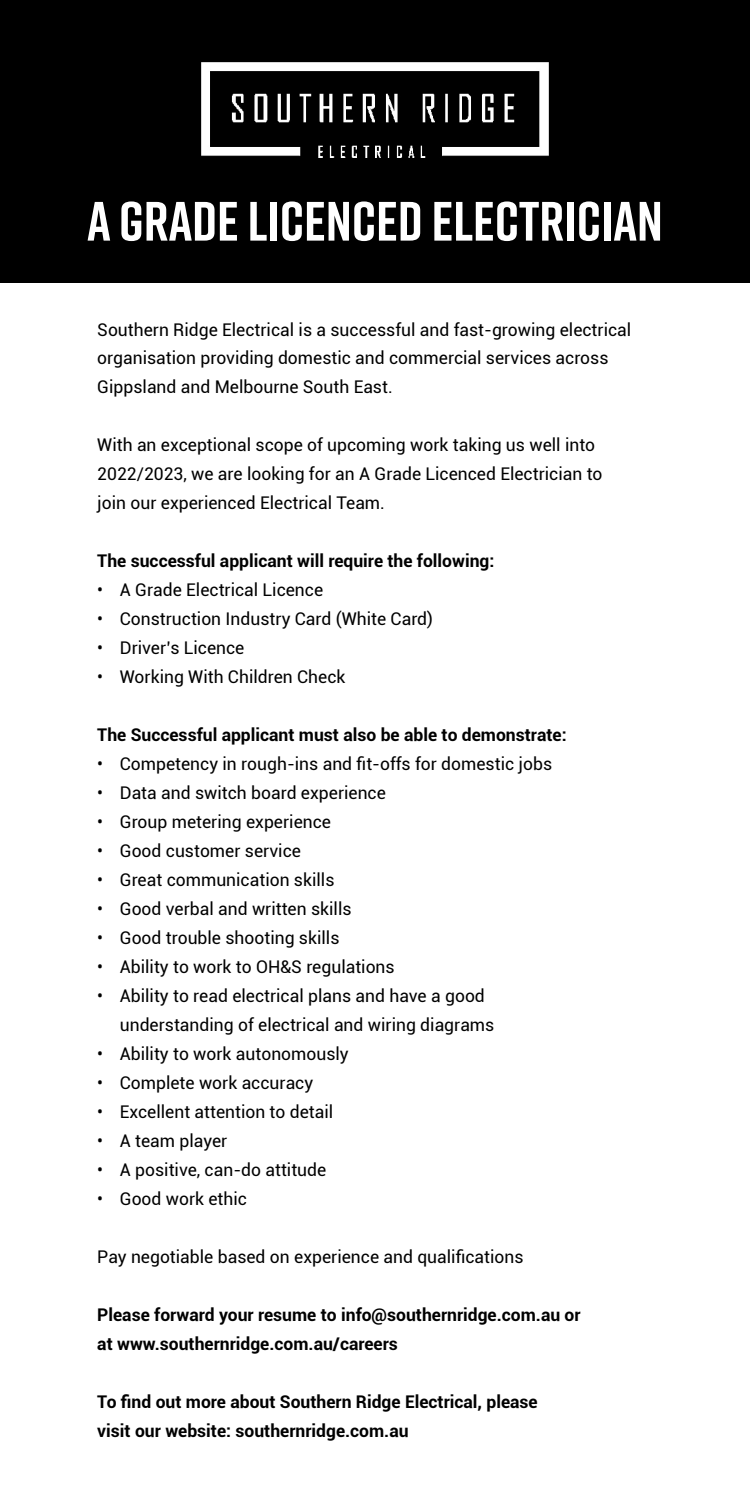
<style>
.page{position:relative;width:750px;height:1500px;background:#fff}
.page>*{position:absolute;margin:0;border:0;box-sizing:border-box;transform-origin:0 0}
.t1{font:700 55.25px "Rift";color:#fff}
.t2{font:17.5px/29px "Roboto";color:#000}
.t3{font:700 17.5px/29px "Roboto";color:#000}
</style>
<div class="page">
<div style="left:0;top:0;width:750px;height:282px;background:#000"></div>
<img style="left:202px;top:62px;width:346px;height:95px">
<h1 class="t1" style="left:87px;top:182px;width:577px">A GRADE LICENCED ELECTRICIAN</h1>
<p class="t2" style="left:97px;top:314px;width:535px">Southern Ridge Electrical is a successful and fast-growing electrical organisation providing domestic and commercial services across<br>Gippsland and Melbourne South East.</p>
<p class="t2" style="left:97px;top:430px;width:507px">With an exceptional scope of upcoming work taking us well into<br>2022/2023, we are looking for an A Grade Licenced Electrician to join our experienced Electrical Team.</p>
<p class="t3" style="left:97px;top:546px;width:399px">The successful applicant will require the following:</p>
<p class="t2" style="left:97px;top:575px;width:227px">• A Grade Electrical Licence</p>
<p class="t2" style="left:97px;top:604px;width:337px">• Construction Industry Card (White Card)</p>
<p class="t2" style="left:97px;top:633px;width:149px">• Driver’s Licence</p>
<p class="t2" style="left:97px;top:662px;width:250px">• Working With Children Check</p>
<p class="t3" style="left:97px;top:720px;width:471px">The Successful applicant must also be able to demonstrate:</p>
<p class="t2" style="left:97px;top:749px;width:456px">• Competency in rough-ins and fit-offs for domestic jobs</p>
<p class="t2" style="left:97px;top:778px;width:290px">• Data and switch board experience</p>
<p class="t2" style="left:97px;top:807px;width:235px">• Group metering experience</p>
<p class="t2" style="left:97px;top:836px;width:205px">• Good customer service</p>
<p class="t2" style="left:97px;top:865px;width:239px">• Great communication skills</p>
<p class="t2" style="left:97px;top:894px;width:256px">• Good verbal and written skills</p>
<p class="t2" style="left:97px;top:923px;width:244px">• Good trouble shooting skills</p>
<p class="t2" style="left:97px;top:952px;width:299px">• Ability to work to OH&amp;S regulations</p>
<p class="t2" style="left:120px;top:981px;width:376px;text-indent:-23px">• Ability to read electrical plans and have a good understanding of electrical and wiring diagrams</p>
<p class="t2" style="left:97px;top:1039px;width:253px">• Ability to work autonomously</p>
<p class="t2" style="left:97px;top:1068px;width:217px">• Complete work accuracy</p>
<p class="t2" style="left:97px;top:1097px;width:237px">• Excellent attention to detail</p>
<p class="t2" style="left:97px;top:1126px;width:132px">• A team player</p>
<p class="t2" style="left:97px;top:1155px;width:230px">• A positive, can-do attitude</p>
<p class="t2" style="left:97px;top:1184px;width:151px">• Good work ethic</p>
<p class="t2" style="left:97px;top:1242px;width:428px">Pay negotiable based on experience and qualifications</p>
<p class="t3" style="left:97px;top:1300px;width:485px">Please forward your resume to info@southernridge.com.au or at www.southernridge.com.au/careers</p>
<p class="t3" style="left:97px;top:1387px;width:442px">To find out more about Southern Ridge Electrical, please visit our website: southernridge.com.au</p>
</div>
